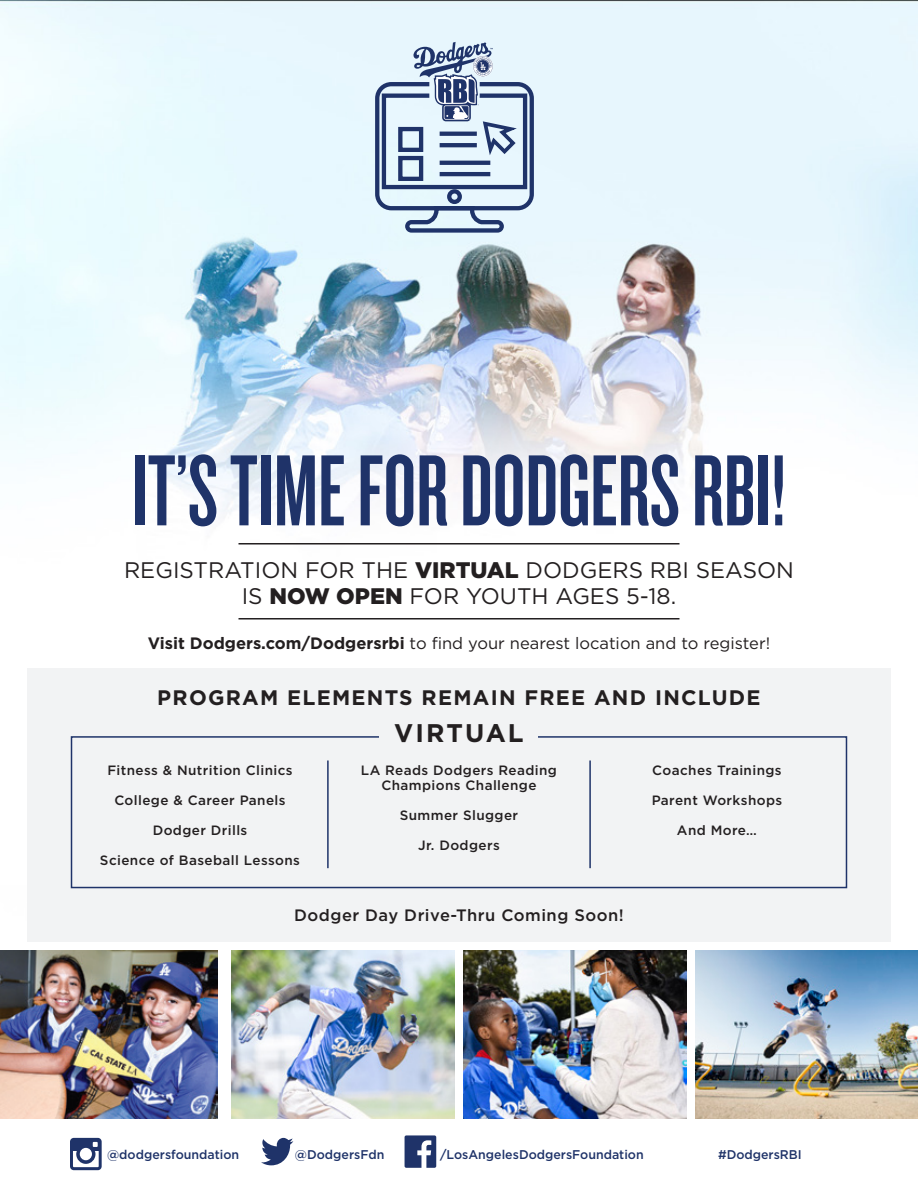
<style>
.page{position:relative;width:918px;height:1188px;background:#fff}
.page>*{position:absolute;margin:0;border:0;box-sizing:border-box;transform-origin:0 0}
.t1{font:105px "Knockout HTF47 Bantamweight";color:#1f3369}
.t2{font:700 25.5px "Gotham";letter-spacing:.08em;color:#231f20}
.t3{font:22.5px "Gotham";color:#231f20}
.t4{font:700 21px "Gotham";letter-spacing:.06em;color:#231f20}
.t5{font:16.5px "Gotham";color:#231f20}
.t6{font:500 16.5px "Gotham";letter-spacing:.03em;color:#231f20}
.t7{font:500 13.5px/15px "Gotham";letter-spacing:.03em;color:#231f20;text-align:center}
.t8{font:500 12.6px "Gotham";color:#1f3369}
.s1{font-weight:900}
.s2{font-weight:700}
</style>
<div class="page">
<img style="left:0;top:0;width:918px;height:1171px">
<div style="left:27px;top:668px;width:864px;height:273px;background:#f2f3f4"></div>
<svg style="left:70px;top:1138px;width:32px;height:32px"></svg>
<svg style="left:261px;top:1138px;width:32px;height:27px"></svg>
<svg style="left:405px;top:1135px;width:31px;height:33px"></svg>
<hr style="left:238px;top:618px;width:442px;height:2px;background:#231f20">
<hr style="left:238px;top:543px;width:442px;height:2px;background:#231f20">
<img style="left:0;top:950px;width:218px;height:168px">
<img style="left:463px;top:950px;width:223px;height:168px">
<img style="left:232px;top:950px;width:223px;height:168px">
<img style="left:695px;top:950px;width:223px;height:168px">
<svg style="left:374px;top:42px;width:161px;height:192px"></svg>
<div style="left:71px;top:736px;width:776px;height:152px;border:2px solid #1f3369"></div>
<div style="left:380px;top:720px;width:158px;height:32px;background:#f2f3f4"></div>
<hr style="left:327px;top:760px;width:2px;height:108px;background:#1f3369">
<hr style="left:589px;top:760px;width:2px;height:108px;background:#1f3369">
<p class="t1" style="left:132px;top:439px;width:656px">IT’S TIME FOR DODGERS RBI!</p>
<p class="t3" style="left:124px;top:556px;width:671px">REGISTRATION FOR THE <span class="s1">VIRTUAL</span> DODGERS RBI SEASON</p>
<p class="t3" style="left:242px;top:581px;width:436px">IS <span class="s1">NOW OPEN</span> FOR YOUTH AGES 5-18.</p>
<p class="t5" style="left:148px;top:632px;width:624px"><span class="s2">Visit Dodgers.com/Dodgersrbi</span> to find your nearest location and to register!</p>
<p class="t4" style="left:157px;top:684px;width:605px">PROGRAM ELEMENTS REMAIN FREE AND INCLUDE</p>
<p class="t7" style="left:107px;top:763px;width:187px">Fitness &amp; Nutrition Clinics</p>
<p class="t7" style="left:114px;top:793px;width:173px">College &amp; Career Panels</p>
<p class="t7" style="left:153px;top:823px;width:96px">Dodger Drills</p>
<p class="t7" style="left:100px;top:853px;width:202px">Science of Baseball Lessons</p>
<p class="t2" style="left:394px;top:717px;width:131px">VIRTUAL</p>
<p class="t7" style="left:361px;top:763px;width:198px">LA Reads Dodgers Reading<br>Champions Challenge</p>
<p class="t7" style="left:400px;top:808px;width:120px">Summer Slugger</p>
<p class="t7" style="left:418px;top:838px;width:83px">Jr. Dodgers</p>
<p class="t6" style="left:294px;top:905px;width:331px">Dodger Day Drive-Thru Coming Soon!</p>
<p class="t7" style="left:652px;top:763px;width:131px">Coaches Trainings</p>
<p class="t7" style="left:652px;top:793px;width:132px">Parent Workshops</p>
<p class="t7" style="left:677px;top:823px;width:82px">And More…</p>
<p class="t8" style="left:107px;top:1146px;width:134px">@dodgersfoundation</p>
<p class="t8" style="left:295px;top:1146px;width:91px">@DodgersFdn</p>
<p class="t8" style="left:440px;top:1146px;width:205px">/LosAngelesDodgersFoundation</p>
<p class="t8" style="left:718px;top:1146px;width:85px">#DodgersRBI</p>
</div>
